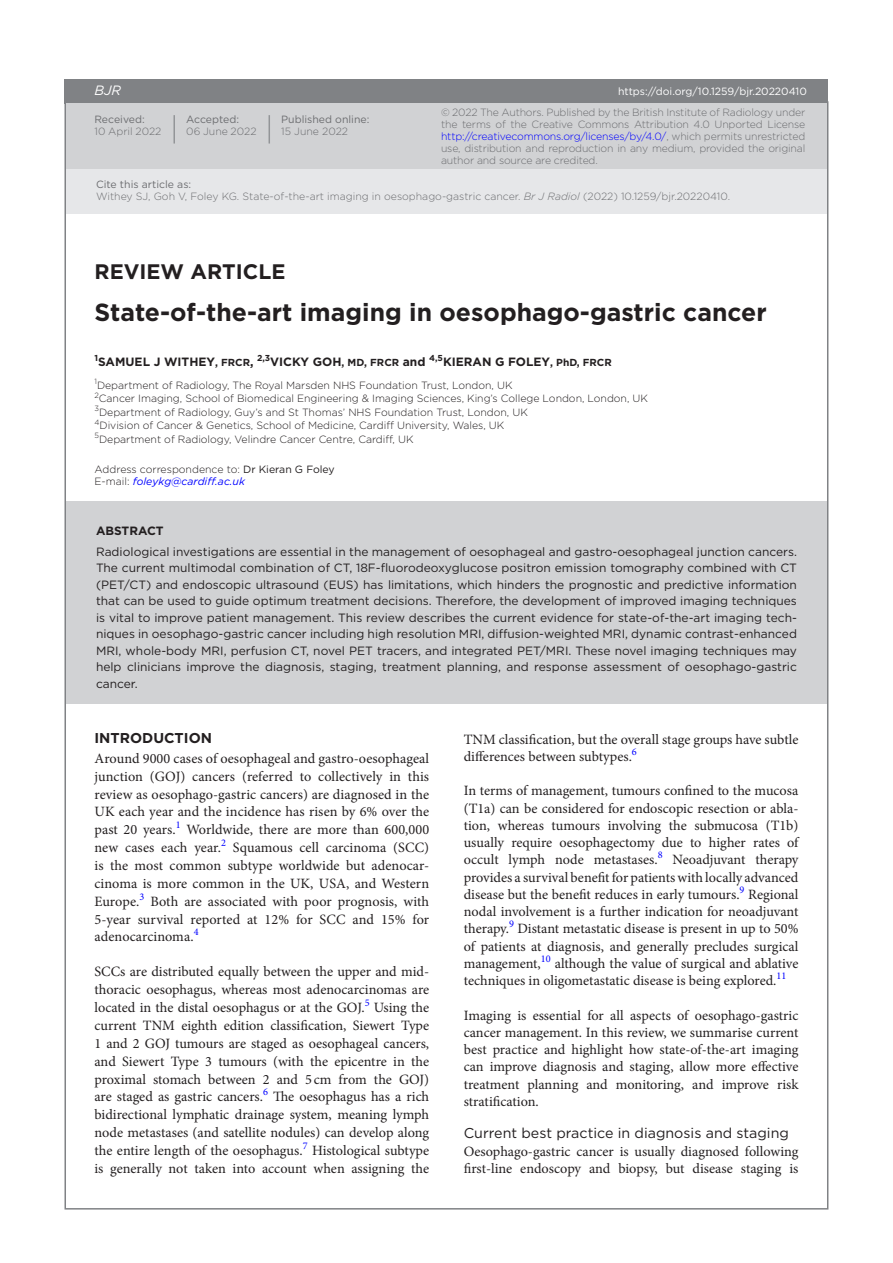
<style>
.page{position:relative;width:893px;height:1263px;background:#fff}
.page>*{position:absolute;margin:0;border:0;box-sizing:border-box;transform-origin:0 0}
.t1{font:700 24.75px "Gotham";color:#231f20}
.t2{font:700 21px "Gotham";color:#231f20}
.t3{font:14.25px/17.9px "Minion Pro";color:#231f20;text-align:justify}
.t4{font:14.25px "Gotham";color:#231f20}
.t5{font:700 14.25px "Gotham";color:#231f20}
.t6{font:italic 13.5px "Gotham";color:#fff}
.t7{font:12px/16.5px "Gotham";color:#231f20;text-align:justify}
.t8{font:700 12px "Gotham";color:#231f20}
.t9{font:300 10.5px/12px "Gotham";color:#6c6d70}
.t10{font:300 10.5px/13.5px "Gotham";letter-spacing:-.005em;color:#231f20}
.t11{font:10.5px "Gotham";color:#fff}
.t12{font:10.5px "Gotham";color:#6c6d70}
.s1{color:#00f}
.s2{font-weight:400}
.s3{font-style:italic}
.s4{font-size:10.2px}
.s5{font-weight:400;font-style:italic;color:#00f}
</style>
<div class="page">
<div style="left:64px;top:79px;width:764px;height:24px;background:#808285"></div>
<div style="left:66px;top:154px;width:761px;height:59px;background:#e6e7e9"></div>
<div style="left:66px;top:103px;width:761px;height:65px;background:#d1d2d4"></div>
<hr style="left:173px;top:115px;width:2px;height:29px;background:#939598">
<svg style="left:269px;top:115px;width:1px;height:29px"></svg>
<div style="left:66px;top:501px;width:761px;height:203px;background:#d1d2d4"></div>
<p class="t6" style="left:94px;top:83px;width:28px">BJR</p>
<p class="t12" style="left:94px;top:113px;width:52px">Received:</p>
<p class="t9" style="left:94px;top:125px;width:68px">10 April 2022</p>
<p class="t12" style="left:186px;top:113px;width:54px">Accepted:</p>
<p class="t9" style="left:186px;top:125px;width:72px">06 June 2022</p>
<p class="t12" style="left:281px;top:113px;width:90px">Published online:</p>
<p class="t9" style="left:281px;top:125px;width:68px">15 June 2022</p>
<p class="t11" style="left:618px;top:85px;width:190px">https://doi.org/10.1259/bjr.20220410</p>
<p class="t9" style="left:441px;top:106px;width:366px;text-align:justify">© 2022 The Authors. Published by the British Institute of Radiology under the terms of the Creative Commons Attribution 4.0 Unported License <span class="s1">http://creativecommons.org/licenses/by/4.0/</span>, which permits unrestricted use, distribution and reproduction in any medium, provided the original author and source are credited.</p>
<p class="t9" style="left:96px;top:178px;width:636px"><span class="s2">Cite this article as:<br></span>Withey SJ, Goh V, Foley KG. State-of-the-art imaging in oesophago-gastric cancer. <span class="s3">Br J Radiol</span> (2022) 10.1259/bjr.20220410.</p>
<h2 class="t2" style="left:94px;top:258px;width:192px">REVIEW ARTICLE</h2>
<h1 class="t1" style="left:94px;top:296px;width:674px">State-of-the-art imaging in oesophago-gastric cancer</h1>
<p class="t8" style="left:94px;top:354px;width:519px"><sup>1</sup>SAMUEL J WITHEY<span class="s4">, FRCR</span>, <sup>2,3</sup>VICKY GOH<span class="s4">, MD, FRCR</span> and <sup>4,5</sup>KIERAN G FOLEY<span class="s4">, PhD, FRCR</span></p>
<p class="t10" style="left:94px;top:378px;width:555px"><sup>1</sup>Department of Radiology, The Royal Marsden NHS Foundation Trust, London, UK<br><sup>2</sup>Cancer Imaging, School of Biomedical Engineering &amp; Imaging Sciences, King’s College London, London, UK <sup>3</sup>Department of Radiology, Guy’s and St Thomas’ NHS Foundation Trust, London, UK<br><sup>4</sup>Division of Cancer &amp; Genetics, School of Medicine, Cardiff University, Wales, UK<br><sup>5</sup>Department of Radiology, Velindre Cancer Centre, Cardiff, UK</p>
<p class="t10" style="left:95px;top:463px;width:242px;line-height:12px">Address correspondence to: <span class="s2">Dr Kieran G Foley<br></span>E-mail: <span class="s5">foleykg@cardiff.ac.uk</span></p>
<p class="t8" style="left:96px;top:523px;width:69px">ABSTRACT</p>
<p class="t7" style="left:96px;top:543px;width:702px">Radiological investigations are essential in the management of oesophageal and gastro-oesophageal junction cancers.<br>The current multimodal combination of CT, 18F-fluorodeoxyglucose positron emission tomography combined with CT (PET/CT) and endoscopic ultrasound (EUS) has limitations, which hinders the prognostic and predictive information that can be used to guide optimum treatment decisions. Therefore, the development of improved imaging techniques is vital to improve patient management. This review describes the current evidence for state-of-the-art imaging tech&shy;niques in oesophago-gastric cancer including high resolution MRI, diffusion-weighted MRI, dynamic contrast-enhanced MRI, whole-body MRI, perfusion CT, novel PET tracers, and integrated PET/MRI. These novel imaging techniques may help clinicians improve the diagnosis, staging, treatment planning, and response assessment of oesophago-gastric cancer.</p>
<p class="t5" style="left:94px;top:729px;width:119px">INTRODUCTION</p>
<p class="t3" style="left:94px;top:749px;width:336px">Around 9000 cases of oesophageal and gastro-oesophageal junction (GOJ) cancers (referred to collectively in this review as oesophago-gastric cancers) are diagnosed in the UK each year and the incidence has risen by 6% over the past 20 years.<sup>1</sup> Worldwide, there are more than 600,000 new cases each year.<sup>2</sup> Squamous cell carcinoma (SCC) is the most common subtype worldwide but adenocar&shy;cinoma is more common in the UK, USA, and Western Europe.<sup>3</sup> Both are associated with poor prognosis, with 5-year survival reported at 12% for SCC and 15% for adenocarcinoma.<sup>4</sup></p>
<p class="t3" style="left:94px;top:963px;width:336px">SCCs are distributed equally between the upper and mid&shy;thoracic oesophagus, whereas most adenocarcinomas are located in the distal oesophagus or at the GOJ.<sup>5</sup> Using the current TNM eighth edition classification, Siewert Type 1 and 2 GOJ tumours are staged as oesophageal cancers, and Siewert Type 3 tumours (with the epicentre in the proximal stomach between 2 and 5 cm from the GOJ) are staged as gastric cancers.<sup>6</sup> The oesophagus has a rich bidirectional lymphatic drainage system, meaning lymph node metastases (and satellite nodules) can develop along the entire length of the oesophagus.<sup>7</sup> Histological subtype is generally not taken into account when assigning the</p>
<p class="t3" style="left:464px;top:730px;width:336px;line-height:17.2px">TNM classification, but the overall stage groups have subtle differences between subtypes.<sup>6</sup></p>
<p class="t3" style="left:464px;top:782px;width:336px;line-height:17.2px">In terms of management, tumours confined to the mucosa (T1a) can be considered for endoscopic resection or abla&shy;tion, whereas tumours involving the submucosa (T1b) usually require oesophagectomy due to higher rates of occult lymph node metastases.<sup>8</sup> Neoadjuvant therapy provides a survival benefit for patients with locally advanced disease but the benefit reduces in early tumours.<sup>9</sup> Regional nodal involvement is a further indication for neoadjuvant therapy.<sup>9</sup> Distant metastatic disease is present in up to 50% of patients at diagnosis, and generally precludes surgical management,<sup>10</sup> although the value of surgical and ablative techniques in oligometastatic disease is being explored.<sup>11</sup></p>
<p class="t3" style="left:464px;top:1006px;width:336px;line-height:17.2px">Imaging is essential for all aspects of oesophago-gastric cancer management. In this review, we summarise current best practice and highlight how state-of-the-art imaging can improve diagnosis and staging, allow more effective treatment planning and monitoring, and improve risk stratification.</p>
<p class="t4" style="left:464px;top:1124px;width:327px">Current best practice in diagnosis and staging</p>
<p class="t3" style="left:464px;top:1143px;width:336px;line-height:17.2px">Oesophago-gastric cancer is usually diagnosed following first-line endoscopy and biopsy, but disease staging is</p>
</div>
